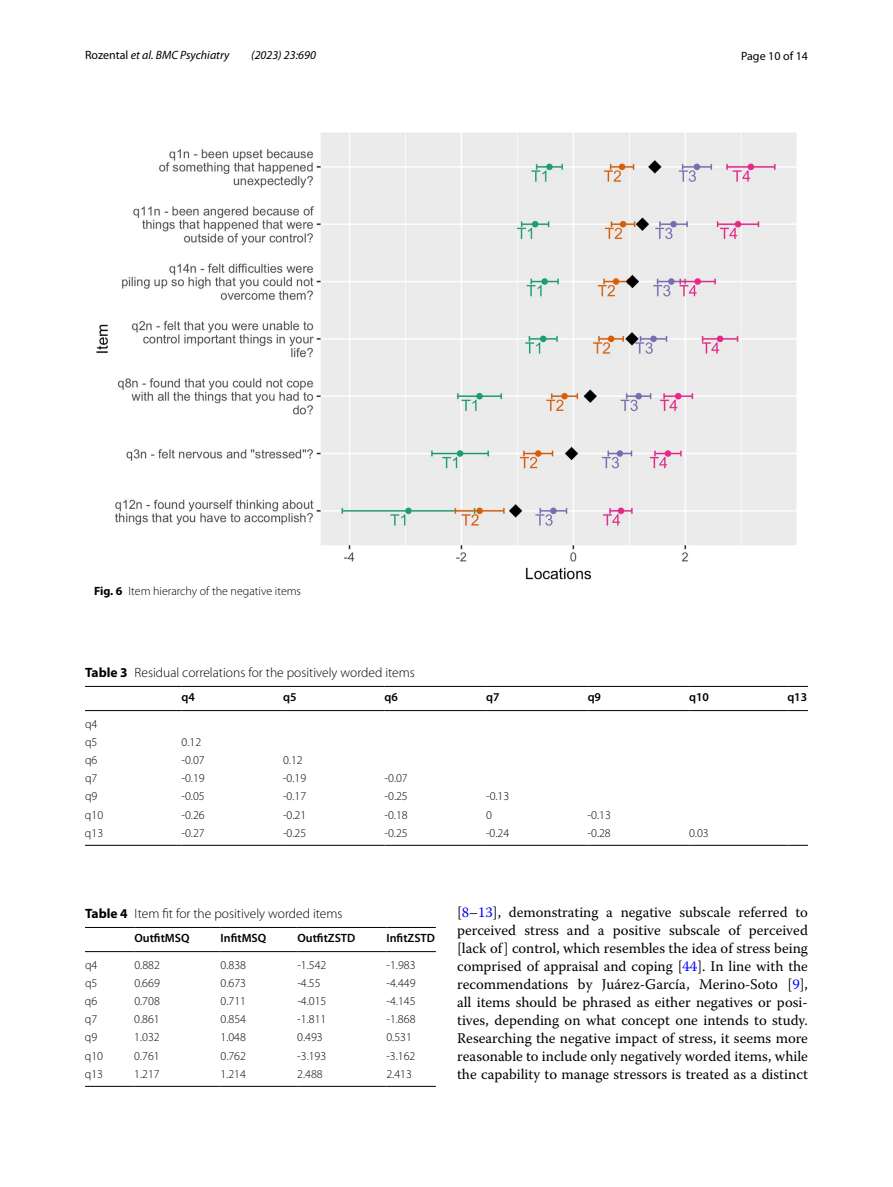
<style>
.page{position:relative;width:893px;height:1187px;background:#fff}
.page>*{position:absolute;margin:0;border:0;box-sizing:border-box;transform-origin:0 0}
.t1{font:14.7px/18px "Warnock Pro";color:#000;text-align:justify}
.t2{font:300 13.5px "Myriad Pro";color:#000}
.t3{font:300 12px/18.1px "Myriad Pro";color:#000}
.t4{font:600 12px "Myriad Pro";color:#000}
.t5{font:italic 12px "Myriad Pro";color:#000}
.t6{font:12px "Myriad Pro";color:#000}
.s1{font-style:normal}
.s2{font-weight:700}
.s3{color:#00f}
</style>
<div class="page">
<img style="left:96px;top:133px;width:701px;height:447px">
<hr style="left:85px;top:686px;width:97px;height:1px;background:#000">
<hr style="left:85px;top:710px;width:97px;height:1px;background:#000">
<hr style="left:182px;top:686px;width:101px;height:1px;background:#000">
<hr style="left:182px;top:710px;width:101px;height:1px;background:#000">
<hr style="left:283px;top:686px;width:102px;height:1px;background:#000">
<hr style="left:283px;top:710px;width:102px;height:1px;background:#000">
<hr style="left:385px;top:686px;width:101px;height:1px;background:#000">
<hr style="left:385px;top:710px;width:101px;height:1px;background:#000">
<hr style="left:486px;top:686px;width:102px;height:1px;background:#000">
<hr style="left:486px;top:710px;width:102px;height:1px;background:#000">
<hr style="left:588px;top:686px;width:101px;height:1px;background:#000">
<hr style="left:588px;top:710px;width:101px;height:1px;background:#000">
<hr style="left:689px;top:686px;width:98px;height:1px;background:#000">
<hr style="left:689px;top:710px;width:98px;height:1px;background:#000">
<svg style="left:787px;top:686px;width:21px;height:1px"></svg>
<svg style="left:787px;top:710px;width:21px;height:1px"></svg>
<hr style="left:85px;top:845px;width:97px;height:1px;background:#000">
<hr style="left:182px;top:845px;width:101px;height:1px;background:#000">
<hr style="left:283px;top:845px;width:102px;height:1px;background:#000">
<hr style="left:385px;top:845px;width:101px;height:1px;background:#000">
<hr style="left:486px;top:845px;width:102px;height:1px;background:#000">
<hr style="left:588px;top:845px;width:101px;height:1px;background:#000">
<hr style="left:689px;top:845px;width:98px;height:1px;background:#000">
<svg style="left:787px;top:845px;width:21px;height:1px"></svg>
<hr style="left:85px;top:927px;width:49px;height:1px;background:#000">
<hr style="left:85px;top:951px;width:49px;height:1px;background:#000">
<hr style="left:134px;top:927px;width:87px;height:1px;background:#000">
<hr style="left:134px;top:951px;width:87px;height:1px;background:#000">
<hr style="left:221px;top:927px;width:76px;height:1px;background:#000">
<hr style="left:221px;top:951px;width:76px;height:1px;background:#000">
<hr style="left:297px;top:927px;width:90px;height:1px;background:#000">
<hr style="left:297px;top:951px;width:90px;height:1px;background:#000">
<hr style="left:387px;top:927px;width:49px;height:1px;background:#000">
<hr style="left:387px;top:951px;width:49px;height:1px;background:#000">
<hr style="left:85px;top:1085px;width:49px;height:1px;background:#000">
<hr style="left:134px;top:1085px;width:87px;height:1px;background:#000">
<hr style="left:221px;top:1085px;width:76px;height:1px;background:#000">
<hr style="left:297px;top:1085px;width:90px;height:1px;background:#000">
<hr style="left:387px;top:1085px;width:49px;height:1px;background:#000">
<p class="t5" style="left:85px;top:48px;width:146px"><span class="s1">Rozental</span> et al. BMC Psychiatry</p>
<p class="t5" style="left:251px;top:48px;width:66px">(2023) 23:690</p>
<p class="t6" style="left:741px;top:48px;width:68px">Page 10 of 14</p>
<p class="t3" style="left:94px;top:582px;width:209px"><span class="s2">Fig. 6</span> Item hierarchy of the negative items</p>
<p class="t2" style="left:85px;top:664px;width:331px"><span class="s2">Table 3</span> Residual correlations for the positively worded items</p>
<p class="t4" style="left:182px;top:689px;width:15px">q4</p>
<p class="t4" style="left:283px;top:689px;width:15px">q5</p>
<p class="t4" style="left:385px;top:689px;width:15px">q6</p>
<p class="t4" style="left:486px;top:689px;width:15px">q7</p>
<p class="t4" style="left:588px;top:689px;width:15px">q9</p>
<p class="t4" style="left:689px;top:689px;width:21px">q10</p>
<p class="t4" style="left:787px;top:689px;width:21px">q13</p>
<p class="t3" style="left:85px;top:714px;width:14px">q4 q5</p>
<p class="t3" style="left:182px;top:733px;width:21px">0.12</p>
<p class="t3" style="left:85px;top:751px;width:14px">q6</p>
<p class="t3" style="left:182px;top:751px;width:25px">-0.07</p>
<p class="t3" style="left:283px;top:751px;width:21px">0.12</p>
<p class="t3" style="left:85px;top:769px;width:14px">q7</p>
<p class="t3" style="left:182px;top:769px;width:25px">-0.19</p>
<p class="t3" style="left:283px;top:769px;width:25px">-0.19</p>
<p class="t3" style="left:385px;top:769px;width:25px">-0.07</p>
<p class="t3" style="left:85px;top:787px;width:14px">q9</p>
<p class="t3" style="left:181px;top:787px;width:25px">-0.05</p>
<p class="t3" style="left:283px;top:787px;width:25px">-0.17</p>
<p class="t3" style="left:385px;top:787px;width:25px">-0.25</p>
<p class="t3" style="left:486px;top:787px;width:25px">-0.13</p>
<p class="t3" style="left:85px;top:805px;width:20px">q10</p>
<p class="t3" style="left:181px;top:805px;width:25px">-0.26</p>
<p class="t3" style="left:283px;top:805px;width:25px">-0.21</p>
<p class="t3" style="left:385px;top:805px;width:25px">-0.18</p>
<p class="t3" style="left:486px;top:805px;width:7px">0</p>
<p class="t3" style="left:588px;top:805px;width:25px">-0.13</p>
<p class="t3" style="left:85px;top:823px;width:20px">q13</p>
<p class="t3" style="left:181px;top:823px;width:25px">-0.27</p>
<p class="t3" style="left:283px;top:823px;width:25px">-0.25</p>
<p class="t3" style="left:385px;top:823px;width:25px">-0.25</p>
<p class="t3" style="left:486px;top:823px;width:25px">-0.24</p>
<p class="t3" style="left:588px;top:823px;width:25px">-0.28</p>
<p class="t3" style="left:689px;top:823px;width:21px">0.03</p>
<p class="t2" style="left:85px;top:905px;width:259px"><span class="s2">Table 4</span> Item fit for the positively worded items</p>
<p class="t4" style="left:134px;top:930px;width:57px">OutfitMSQ</p>
<p class="t4" style="left:221px;top:930px;width:47px">InfitMSQ</p>
<p class="t4" style="left:297px;top:930px;width:59px">OutfitZSTD</p>
<p class="t4" style="left:387px;top:930px;width:50px">InfitZSTD</p>
<p class="t3" style="left:85px;top:955px;width:14px">q4</p>
<p class="t3" style="left:134px;top:955px;width:27px">0.882</p>
<p class="t3" style="left:221px;top:955px;width:27px">0.838</p>
<p class="t3" style="left:297px;top:955px;width:31px">-1.542</p>
<p class="t3" style="left:386px;top:955px;width:31px">-1.983</p>
<p class="t3" style="left:85px;top:973px;width:14px">q5</p>
<p class="t3" style="left:134px;top:973px;width:27px">0.669</p>
<p class="t3" style="left:221px;top:973px;width:27px">0.673</p>
<p class="t3" style="left:297px;top:973px;width:25px">-4.55</p>
<p class="t3" style="left:386px;top:973px;width:31px">-4.449</p>
<p class="t3" style="left:85px;top:992px;width:14px">q6</p>
<p class="t3" style="left:134px;top:992px;width:27px">0.708</p>
<p class="t3" style="left:221px;top:992px;width:27px">0.711</p>
<p class="t3" style="left:297px;top:992px;width:31px">-4.015</p>
<p class="t3" style="left:386px;top:992px;width:31px">-4.145</p>
<p class="t3" style="left:85px;top:1010px;width:14px">q7</p>
<p class="t3" style="left:134px;top:1010px;width:27px">0.861</p>
<p class="t3" style="left:221px;top:1010px;width:27px">0.854</p>
<p class="t3" style="left:297px;top:1010px;width:31px">-1.811</p>
<p class="t3" style="left:386px;top:1010px;width:31px">-1.868</p>
<p class="t3" style="left:85px;top:1028px;width:14px">q9</p>
<p class="t3" style="left:134px;top:1028px;width:27px">1.032</p>
<p class="t3" style="left:221px;top:1028px;width:27px">1.048</p>
<p class="t3" style="left:297px;top:1028px;width:27px">0.493</p>
<p class="t3" style="left:386px;top:1028px;width:27px">0.531</p>
<p class="t3" style="left:85px;top:1046px;width:20px">q10</p>
<p class="t3" style="left:134px;top:1046px;width:27px">0.761</p>
<p class="t3" style="left:220px;top:1046px;width:27px">0.762</p>
<p class="t3" style="left:297px;top:1046px;width:31px">-3.193</p>
<p class="t3" style="left:386px;top:1046px;width:31px">-3.162</p>
<p class="t3" style="left:85px;top:1064px;width:20px">q13</p>
<p class="t3" style="left:134px;top:1064px;width:27px">1.217</p>
<p class="t3" style="left:220px;top:1064px;width:27px">1.214</p>
<p class="t3" style="left:297px;top:1064px;width:27px">2.488</p>
<p class="t3" style="left:386px;top:1064px;width:27px">2.413</p>
<p class="t1" style="left:457px;top:902px;width:352px">[<span class="s3">8</span>–<span class="s3">13</span>], demonstrating a negative subscale referred to perceived stress and a positive subscale of perceived [lack of] control, which resembles the idea of stress being comprised of appraisal and coping [<span class="s3">44</span>]. In line with the recommendations by Juárez-García, Merino-Soto [<span class="s3">9</span>], all items should be phrased as either negatives or posi&shy;tives, depending on what concept one intends to study.<br>Researching the negative impact of stress, it seems more reasonable to include only negatively worded items, while the capability to manage stressors is treated as a distinct</p>
</div>
